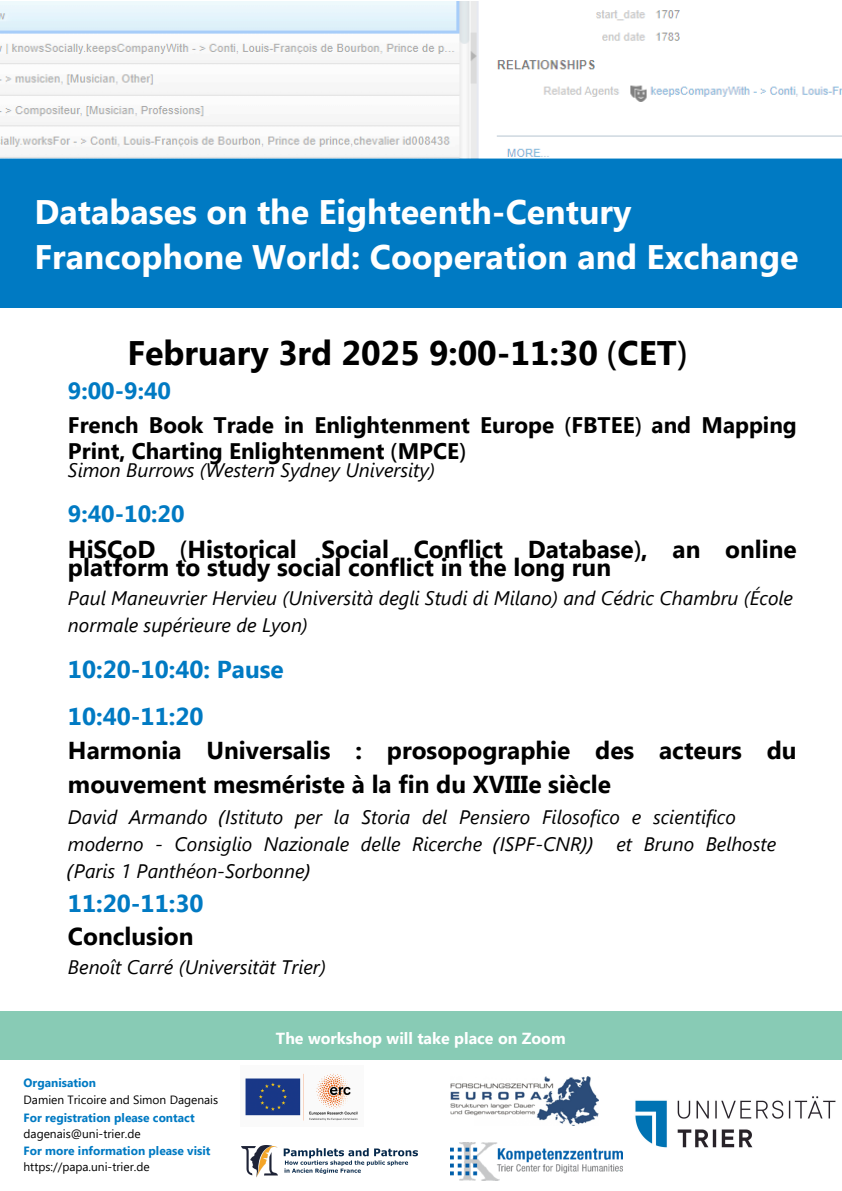
<style>
.page{position:relative;width:842px;height:1191px;background:#fff}
.page>*{position:absolute;margin:0;border:0;box-sizing:border-box;transform-origin:0 0}
.t1{font:700 34px/45px "Segoe UI";color:#fff}
.t2{font:700 34px "Segoe UI";color:#000}
.t3{font:700 24.4px/18.5px "Segoe UI";color:#000}
.t4{font:700 24.4px/47.2px "Segoe UI";color:#007ac3}
.t5{font:700 23.5px "Segoe UI";color:#007ac3}
.t6{font:700 22.5px/26.4px "Segoe UI";color:#000}
.t7{font:italic 19.5px/27px "Segoe UI";color:#000}
.t8{font:700 16px "Segoe UI";color:#fff}
.t9{font:12px "Segoe UI";color:#000}
.t10{font:700 12px "Segoe UI";color:#007ac3}
.s1{font-family:"Noto Sans";font-weight:400}
.s2{font-family:"Noto Sans"}
.s3{color:#000}
</style>
<div class="page">
<div style="left:0;top:159px;width:842px;height:149px;background:#007ac3"></div>
<img style="left:635px;top:1096px;width:201px;height:52px">
<img style="left:242px;top:1145px;width:176px;height:32px">
<img style="left:245px;top:1073px;width:113px;height:48px">
<div style="left:0;top:1011px;width:842px;height:48px;background:#88cbb5"></div>
<img style="left:450px;top:1076px;width:149px;height:49px">
<img style="left:450px;top:1142px;width:172px;height:38px">
<img style="left:0;top:2px;width:842px;height:157px">
<p class="t1" style="left:35px;top:187px;width:765px">Databases on the Eighteenth-Century<br>Francophone World: Cooperation and Exchange</p>
<p class="t2" style="left:127px;top:328px;width:561px">February 3rd 2025 9:00-11:30 <span class="s1">(</span>CET<span class="s1">)</span></p>
<h3 class="t5" style="left:68px;top:373px;width:105px">9:00-9:40</h3>
<h3 class="t6" style="left:68px;top:410px;width:730px">French Book Trade in Enlightenment Europe <span class="s1">(</span>FBTEE<span class="s1">)</span> and Mapping<br>Print, Charting Enlightenment <span class="s1">(</span>MPCE<span class="s1">)</span></h3>
<h3 class="t7" style="left:68px;top:455px;width:368px">Simon Burrows (Western Sydney University)</h3>
<h3 class="t5" style="left:68px;top:496px;width:118px">9:40-10:20</h3>
<h3 class="t3" style="left:68px;top:538px;width:730px">HiSCoD <span class="s1">(</span>Historical Social Conflict Database<span class="s1">)</span>, an online platform to study social conflict in the long run</h3>
<h3 class="t7" style="left:68px;top:583px;width:727px">Paul Maneuvrier Hervieu (Università degli Studi di Milano) and Cédric Chambru (École normale supérieure de Lyon)</h3>
<h3 class="t4" style="left:68px;top:644px;width:217px">10:20-10:40: Pause<br>10:40-11:20</h3>
<h3 class="t3" style="left:68px;top:731px;width:730px;line-height:33.9px">Harmonia Universalis : prosopographie des acteurs du mouvement mesmériste à la fin du XVIIIe siècle</h3>
<h3 class="t7" style="left:66px;top:800px;width:712px">David Armando <span class="s2">(</span>Istituto per la Storia del Pensiero Filosofico e scientifico moderno - Consiglio Nazionale delle Ricerche <span class="s2">(</span>ISPF-CNR<span class="s2">))</span> et Bruno Belhoste <span class="s2">(</span>Paris 1 Panthéon-Sorbonne<span class="s2">)</span></h3>
<h3 class="t4" style="left:68px;top:884px;width:137px;line-height:33.8px">11:20-11:30<br><span class="s3">Conclusion</span></h3>
<h3 class="t7" style="left:68px;top:952px;width:259px">Benoît Carré (Universität Trier)</h3>
<p class="t10" style="left:24px;top:1074px;width:74px">Organisation</p>
<p class="t9" style="left:24px;top:1090px;width:196px">Damien Tricoire and Simon Dagenais</p>
<h2 class="t10" style="left:24px;top:1108px;width:173px">For registration please contact</h2>
<h4 class="t9" style="left:24px;top:1124px;width:119px">dagenais@uni-trier.de</h4>
<h5 class="t10" style="left:24px;top:1141px;width:188px">For more information please visit</h5>
<p class="t9" style="left:24px;top:1157px;width:128px">https://papa.uni-trier.de</p>
<p class="t8" style="left:276px;top:1026px;width:291px">The workshop will take place on Zoom</p>
</div>
